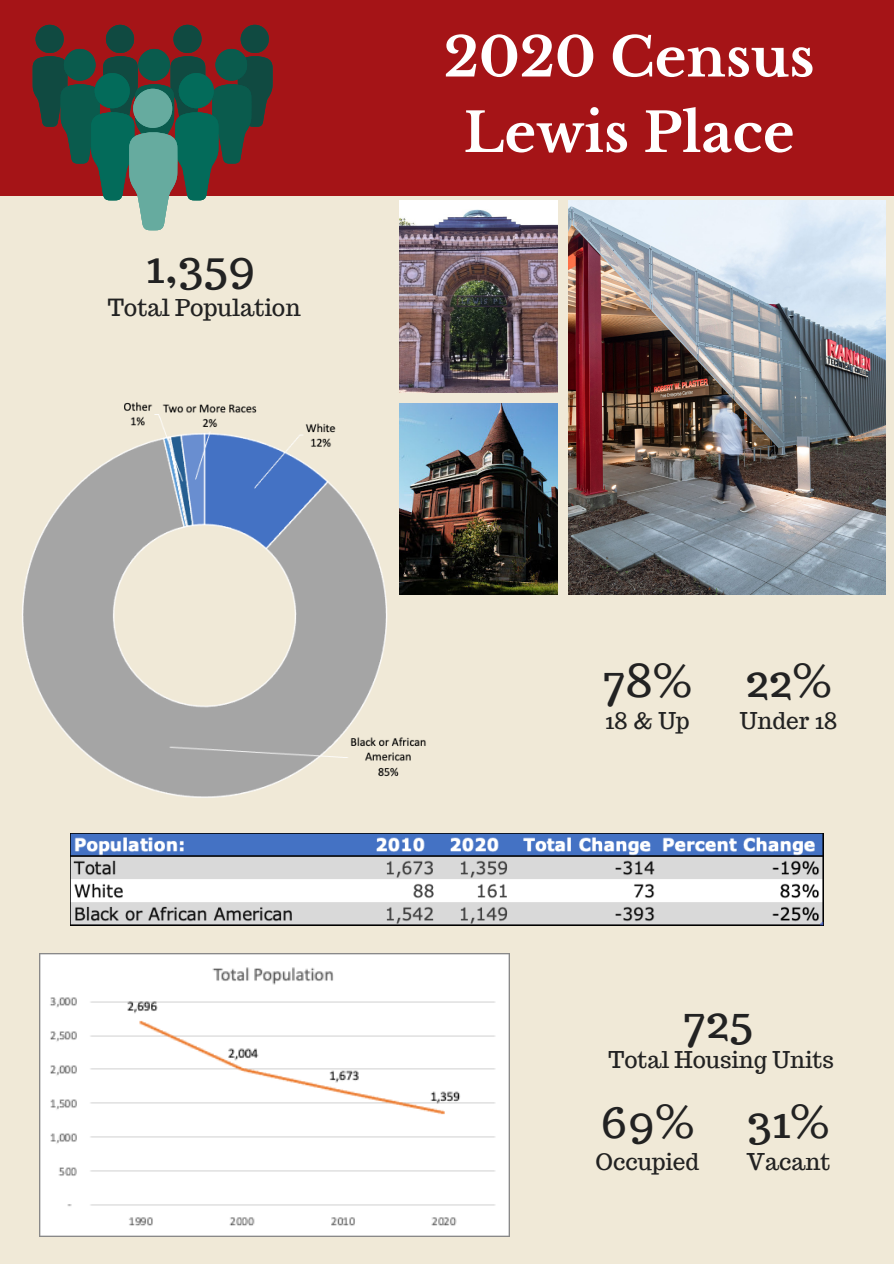
<style>
.page{position:relative;width:894px;height:1264px;background:#fff}
.page>*{position:absolute;margin:0;border:0;box-sizing:border-box;transform-origin:0 0}
.t1{font:700 54px "Libre Baskerville";color:#fff}
.t2{font:46.35px "Trocchi";color:#222}
.t3{font:45.3px "Trocchi";color:#222}
.t4{font:23.1px "Trocchi";color:#222}
.t5{font:22.65px "Trocchi";color:#222}
</style>
<div class="page">
<div style="left:0;top:0;width:893px;height:1263px;background:#f0e9d7"></div>
<div style="left:0;top:0;width:893px;height:196px;background:#a51417"></div>
<img style="left:399px;top:201px;width:158px;height:191px">
<img style="left:568px;top:201px;width:317px;height:393px">
<img style="left:492px;top:403px;width:65px;height:191px">
<svg style="left:33px;top:25px;width:239px;height:205px"></svg>
<div style="left:133px;top:89px;width:39px;height:39px;background:#66ab9f;border-radius:50%"></div>
<img style="left:22px;top:402px;width:470px;height:396px">
<img style="left:39px;top:953px;width:470px;height:283px">
<img style="left:71px;top:834px;width:752px;height:91px">
<p class="t2" style="left:146px;top:236px;width:112px">1,359</p>
<p class="t4" style="left:108px;top:292px;width:194px">Total Population</p>
<p class="t1" style="left:443px;top:24px;width:372px">2020 Census</p>
<p class="t1" style="left:463px;top:100px;width:332px">Lewis Place</p>
<p class="t3" style="left:602px;top:651px;width:91px">78%</p>
<p class="t5" style="left:605px;top:706px;width:86px">18 &amp; Up</p>
<p class="t3" style="left:745px;top:651px;width:88px">22%</p>
<p class="t5" style="left:739px;top:706px;width:99px">Under 18</p>
<p class="t3" style="left:682px;top:991px;width:72px">725</p>
<p class="t5" style="left:608px;top:1045px;width:227px">Total Housing Units</p>
<p class="t3" style="left:600px;top:1091px;width:96px">69%</p>
<p class="t5" style="left:595px;top:1146px;width:105px">Occupied</p>
<p class="t3" style="left:747px;top:1091px;width:83px">31%</p>
<p class="t5" style="left:746px;top:1146px;width:85px">Vacant</p>
</div>
